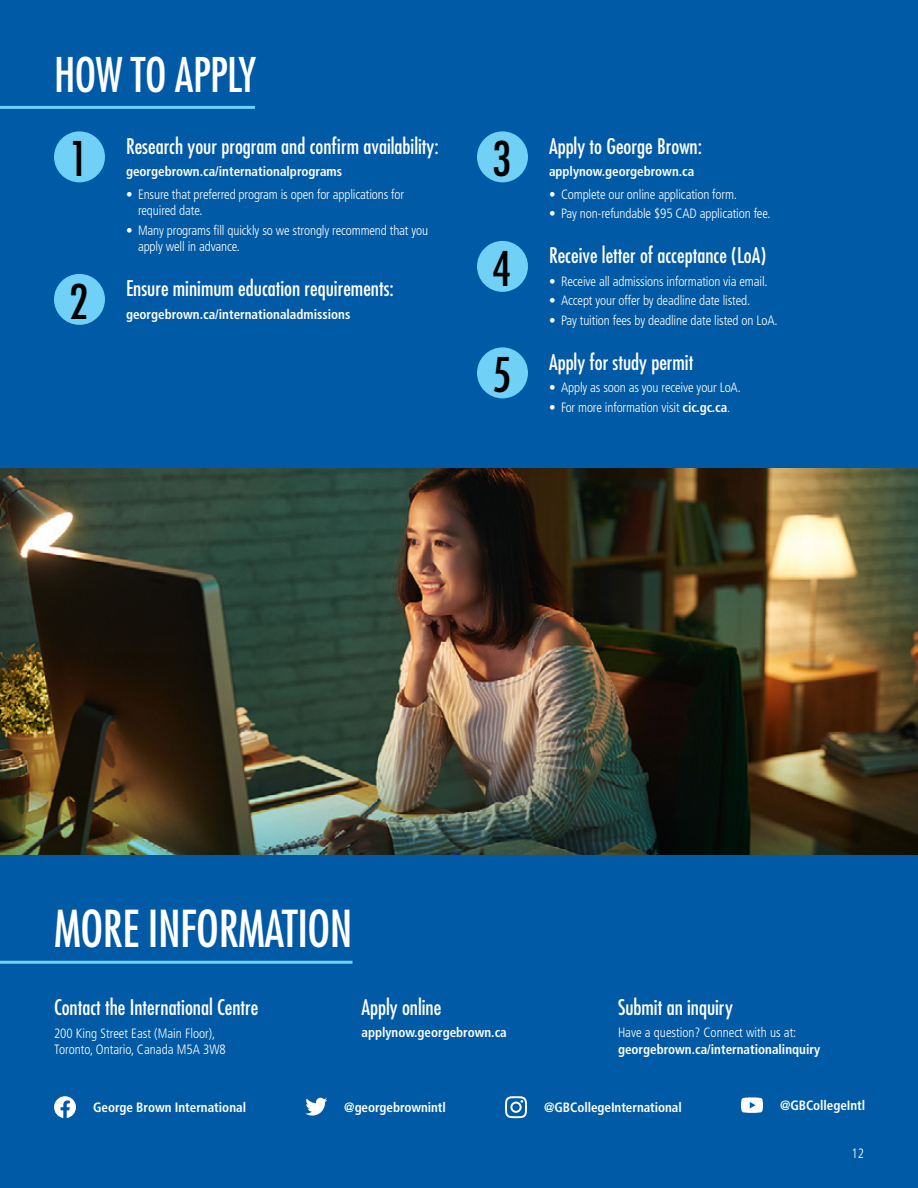
<style>
.page{position:relative;width:918px;height:1188px;background:#005aa5}
.page>*{position:absolute;margin:0;border:0;box-sizing:border-box;transform-origin:0 0}
.Title-31-white{font:condensed 49.5px "Futura Std";letter-spacing:-.01em;color:#fff}
.Title-31-white-2{font:condensed 46.5px "Futura Std";letter-spacing:-.01em;color:#fff}
.Title-31-black-cente{font:500 condensed 46.5px "Futura";color:#000}
.Title-14-white-inden{font:condensed 21px "Futura Std";color:#fff}
.Title-14-white{font:condensed 21px "Futura Std";color:#fff}
.Body-9-white{font:300 condensed 13.5px/16.5px "Frutiger LT Std";letter-spacing:-.01em;color:#fff}
.Body-9-white-indente{font:700 condensed 13.5px "Frutiger LT Std";color:#fff}
.Body-9-white-2{font:700 condensed 13.5px/16.5px "Frutiger LT Std";color:#fff}
.Body-9-white-socials{font:700 condensed 13.5px "Frutiger LT Std";letter-spacing:-.005em;color:#fff}
.s1{font-weight:700}
.s2{font-weight:300}
</style>
<div class="page">
<div style="left:54px;top:131px;width:51px;height:51px;background:#70d0f6;border-radius:50%"></div>
<div style="left:54px;top:274px;width:51px;height:51px;background:#70d0f6;border-radius:50%"></div>
<div style="left:477px;top:131px;width:51px;height:51px;background:#70d0f6;border-radius:50%"></div>
<div style="left:477px;top:241px;width:51px;height:51px;background:#70d0f6;border-radius:50%"></div>
<div style="left:477px;top:347px;width:51px;height:51px;background:#70d0f6;border-radius:50%"></div>
<svg style="left:54px;top:1096px;width:22px;height:22px"></svg>
<svg style="left:305px;top:1098px;width:22px;height:18px"></svg>
<svg style="left:505px;top:1096px;width:22px;height:22px"></svg>
<svg style="left:741px;top:1097px;width:22px;height:16px"></svg>
<img style="left:0;top:468px;width:918px;height:169px">
<hr style="left:0;top:106px;width:255px;height:3px;background:#70d0f6">
<hr style="left:0;top:961px;width:352px;height:3px;background:#70d0f6">
<img style="left:0;top:637px;width:918px;height:218px">
<p class="Title-31-white-2" style="left:54px;top:47px;width:204px">HOW TO APPLY</p>
<p class="Title-31-black-cente" style="left:69px;top:129px;width:21px">1</p>
<p class="Title-14-white-inden" style="left:126px;top:134px;width:314px">Research your program and confirm availability:</p>
<p class="Body-9-white-indente" style="left:126px;top:164px;width:218px">georgebrown.ca/internationalprograms</p>
<p class="Body-9-white" style="left:138px;top:186px;width:268px;text-indent:-12px">• Ensure that preferred program is open for applications for required date.</p>
<p class="Body-9-white" style="left:138px;top:222px;width:292px;text-indent:-12px">• Many programs fill quickly so we strongly recommend that you apply well in advance.</p>
<p class="Title-31-black-cente" style="left:69px;top:272px;width:21px">2</p>
<p class="Title-14-white-inden" style="left:126px;top:276px;width:269px">Ensure minimum education requirements:</p>
<p class="Body-9-white-indente" style="left:126px;top:306px;width:226px">georgebrown.ca/internationaladmissions</p>
<p class="Title-31-black-cente" style="left:492px;top:129px;width:21px">3</p>
<p class="Title-14-white-inden" style="left:549px;top:134px;width:155px">Apply to George Brown:</p>
<p class="Body-9-white-indente" style="left:549px;top:164px;width:147px">applynow.georgebrown.ca</p>
<p class="Body-9-white" style="left:549px;top:186px;width:190px">• Complete our online application form.</p>
<p class="Body-9-white" style="left:549px;top:206px;width:223px">• Pay non-refundable $95 CAD application fee.</p>
<p class="Title-31-black-cente" style="left:492px;top:239px;width:21px">4</p>
<p class="Title-14-white-inden" style="left:549px;top:243px;width:219px">Receive letter of acceptance (LoA)</p>
<p class="Body-9-white" style="left:549px;top:273px;width:220px">• Receive all admissions information via email.</p>
<p class="Body-9-white" style="left:549px;top:293px;width:203px">• Accept your offer by deadline date listed.</p>
<p class="Body-9-white" style="left:549px;top:312px;width:230px">• Pay tuition fees by deadline date listed on LoA.</p>
<p class="Title-31-black-cente" style="left:492px;top:345px;width:21px">5</p>
<p class="Title-14-white-inden" style="left:549px;top:350px;width:146px">Apply for study permit</p>
<p class="Body-9-white" style="left:549px;top:380px;width:193px">• Apply as soon as you receive your LoA.</p>
<p class="Body-9-white" style="left:549px;top:399px;width:183px">• For more information visit <span class="s1">cic.gc.ca</span>.</p>
<p class="Title-31-white" style="left:54px;top:899px;width:300px">MORE INFORMATION</p>
<p class="Title-14-white" style="left:54px;top:995px;width:206px">Contact the International Centre</p>
<p class="Body-9-white" style="left:54px;top:1025px;width:173px">200 King Street East (Main Floor),<br>Toronto, Ontario, Canada M5A 3W8</p>
<p class="Body-9-white-socials" style="left:93px;top:1100px;width:155px">George Brown International</p>
<p class="Title-14-white" style="left:362px;top:994px;width:81px">Apply online</p>
<p class="Body-9-white-2" style="left:362px;top:1024px;width:147px">applynow.georgebrown.ca</p>
<p class="Title-14-white" style="left:618px;top:994px;width:116px">Submit an inquiry</p>
<p class="Body-9-white-2" style="left:618px;top:1024px;width:204px"><span class="s2">Have a question? Connect with us at: </span>georgebrown.ca/internationalinquiry</p>
<p class="Body-9-white-socials" style="left:344px;top:1100px;width:103px">@georgebrownintl</p>
<p class="Body-9-white-socials" style="left:544px;top:1100px;width:139px">@GBCollegeInternational</p>
<p class="Body-9-white-socials" style="left:780px;top:1098px;width:87px">@GBCollegeIntl</p>
<p class="Body-9-white" style="left:851px;top:1145px;width:14px">12</p>
</div>
